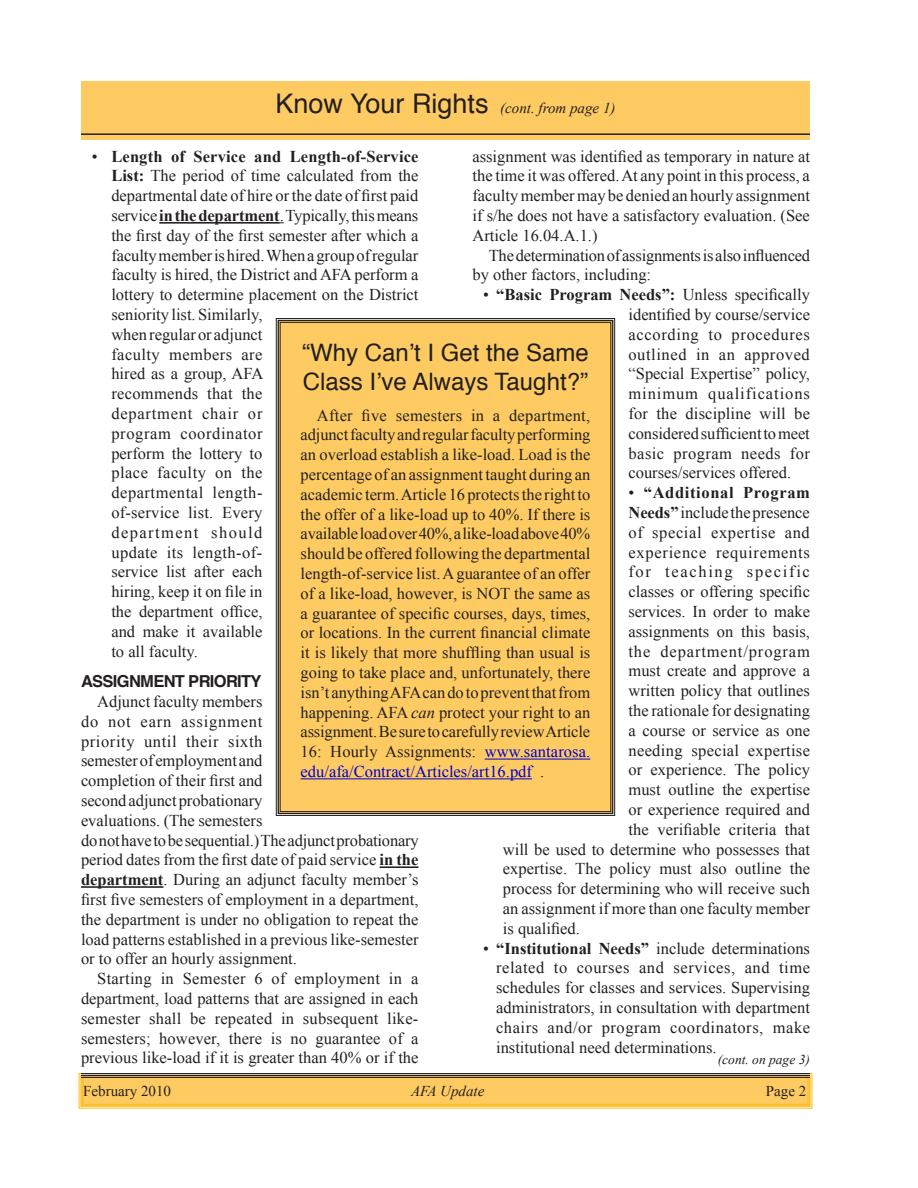
<style>
.page{position:relative;width:918px;height:1188px;background:#fff}
.page>*{position:absolute;margin:0;border:0;box-sizing:border-box;transform-origin:0 0}
.Subhead_1{font:24px/28.8px "Helvetica";color:#231f20}
.Bullet_12{font:16.5px/19.8px "Times New Roman";color:#231f20}
.Body_Text_12{font:16.5px/19.8px "Times New Roman";color:#231f20}
.Indented_Box_11{font:16.5px/19.8px "Times New Roman";color:#231f20;text-align:justify}
.Bullet_11{font:16.5px/19.8px "Times New Roman";color:#231f20;text-align:justify}
.Bullet_12-2{font:16.5px "Times New Roman";letter-spacing:.02em;color:#231f20}
.Bullet_12-3{font:16.5px "Times New Roman";letter-spacing:.045em;color:#231f20}
.Bullet_12-4{font:16.5px "Times New Roman";letter-spacing:.035em;color:#231f20}
.Bullet_12-5{font:16.5px "Times New Roman";letter-spacing:.055em;color:#231f20}
.Bullet_12-6{font:700 16.5px "Times New Roman";letter-spacing:.04em;color:#231f20}
.Bullet_12-7{font:16.5px "Times New Roman";letter-spacing:.1em;color:#231f20}
.Little_Heading{font:700 16.5px "Helvetica";letter-spacing:-.04em;color:#231f20}
.Headline{font:italic 15px "Times New Roman";color:#231f20}
.Subhead_1-2{font:15px "Times New Roman";color:#231f20}
.Subhead_1-3{font:italic 15px "Times New Roman";color:#231f20}
.t1{font:italic 13.5px "Times New Roman";color:#231f20}
.s1{font-family:"Helvetica";font-style:normal;font-size:27px}
.s2{font-weight:700}
.s3{font-weight:400}
.s4{font-style:italic}
.s5{color:#0000d4}
</style>
<div class="page">
<div style="left:81px;top:81px;width:729px;height:59px;background:#fecb62"></div>
<hr style="left:81px;top:133px;width:729px;height:2px;background:#231f20">
<svg style="left:78px;top:1073px;width:735px;height:36px;background:#fccc67"></svg>
<div style="left:80px;top:1075px;width:731px;height:32px;border:1px solid #fcba13"></div>
<div style="left:83px;top:1077px;width:725px;height:28px;border:1px solid #fcba13"></div>
<hr style="left:81px;top:1073px;width:729px;height:1px;background:#231f20">
<hr style="left:81px;top:1075px;width:729px;height:1px;background:#231f20">
<hr style="left:81px;top:1077px;width:729px;height:1px;background:#231f20">
<hr style="left:159px;top:222px;width:121px;height:2px;background:#231f20">
<hr style="left:380px;top:866px;width:38px;height:2px;background:#231f20">
<hr style="left:81px;top:886px;width:82px;height:2px;background:#231f20">
<div style="left:276px;top:318px;width:339px;height:498px;background:#fecb62"></div>
<div style="left:280px;top:322px;width:331px;height:490px;border:1px solid #231f20"></div>
<hr style="left:485px;top:759px;width:105px;height:1px;background:#0000d4">
<hr style="left:301px;top:778px;width:231px;height:1px;background:#0000d4">
<p class="Headline" style="left:275px;top:100px;width:342px"><span class="s1">Know Your Rights</span> (cont. from page 1)</p>
<p class="Body_Text_12" style="left:472px;top:146px;width:339px;text-align:justify">assignment was identified as temporary in nature at the time it was offered. At any point in this process, a faculty member may be denied an hourly assignment if s/he does not have a satisfactory evaluation. (See Article 16.04.A.1.)</p>
<p class="Body_Text_12" style="left:472px;top:245px;width:339px;text-indent:16px">The determination of assignments is also influenced by other factors, including:</p>
<p class="Bullet_12" style="left:628px;top:285px;width:183px;text-align:justify;text-indent:-145px">• <span class="s2">“Basic Program Needs”:</span> Unless specifically identified by course/service according to procedures outlined in an approved “Special Expertise” policy, minimum qualifications for the discipline will be considered sufficient to meet basic program needs for courses/services offered.</p>
<p class="Bullet_12-6" style="left:628px;top:483px;width:183px"><span class="s3">•</span> “Additional Program</p>
<p class="Bullet_12" style="left:628px;top:502px;width:183px"><span class="s2">Needs”</span> include the presence</p>
<p class="Bullet_12-4" style="left:628px;top:523px;width:183px">of special expertise and</p>
<p class="Bullet_12-3" style="left:628px;top:543px;width:183px">experience requirements</p>
<p class="Bullet_12-7" style="left:628px;top:562px;width:183px">for teaching specific</p>
<p class="Bullet_12" style="left:628px;top:582px;width:183px">classes or offering specific</p>
<p class="Bullet_12" style="left:628px;top:601px;width:183px">services. In order to make</p>
<p class="Bullet_12" style="left:628px;top:621px;width:183px">assignments on this basis,</p>
<p class="Bullet_12-5" style="left:628px;top:642px;width:183px">the department/program</p>
<p class="Bullet_12" style="left:628px;top:661px;width:183px">must create and approve a</p>
<p class="Bullet_12" style="left:628px;top:681px;width:183px">written policy that outlines</p>
<p class="Bullet_12" style="left:628px;top:700px;width:183px">the rationale for designating</p>
<p class="Bullet_12" style="left:628px;top:720px;width:183px">a course or service as one</p>
<p class="Bullet_12-2" style="left:628px;top:741px;width:183px">needing special expertise</p>
<p class="Bullet_12" style="left:628px;top:760px;width:183px">or experience. The policy</p>
<p class="Bullet_12" style="left:628px;top:780px;width:183px">must outline the expertise</p>
<p class="Bullet_12" style="left:628px;top:799px;width:183px">or experience required and</p>
<p class="Bullet_12" style="left:628px;top:819px;width:183px">the verifiable criteria that</p>
<p class="Bullet_12" style="left:503px;top:839px;width:309px">will be used to determine who possesses that</p>
<p class="Bullet_12" style="left:503px;top:859px;width:309px">expertise. The policy must also outline the</p>
<p class="Bullet_12" style="left:503px;top:879px;width:309px">process for determining who will receive such</p>
<p class="Bullet_12" style="left:503px;top:898px;width:309px">an assignment if more than one faculty member</p>
<p class="Bullet_12" style="left:503px;top:918px;width:79px">is qualified.</p>
<p class="Bullet_11" style="left:496px;top:938px;width:316px;text-indent:-13px">• <span class="s2">“Institutional Needs”</span> include determinations related to courses and services, and time schedules for classes and services. Supervising administrators, in consultation with department chairs and/or program coordinators, make institutional need determinations.</p>
<p class="Bullet_12" style="left:111px;top:146px;width:309px;text-indent:-20px">• <span class="s2">Length of Service and Length-of-Service<br>List:</span> The period of time calculated from the departmental date of hire or the date of first paid service <span class="s2">in the department</span>. Typically, this means the first day of the first semester after which a faculty member is hired. When a group of regular faculty is hired, the District and AFA perform a lottery to determine placement on the District seniority list. Similarly,<br>when regular or adjunct<br>faculty members are<br>hired as a group, AFA<br>recommends that the<br>department chair or<br>program coordinator<br>perform the lottery to<br>place faculty on the<br>departmental length-<br>of-service list. Every<br>department should<br>update its length-of-<br>service list after each<br>hiring, keep it on file in<br>the department office,<br>and make it available<br>to all faculty.</p>
<p class="Little_Heading" style="left:81px;top:667px;width:182px">ASSIGNMENT PRIORITY</p>
<p class="Body_Text_12" style="left:81px;top:691px;width:339px;text-indent:16px">Adjunct faculty members<br>do not earn assignment<br>priority until their sixth<br>semester of employment and<br>completion of their first and<br>second adjunct probationary<br>evaluations. (The semesters<br>do not have to be sequential.) The adjunct probationary period dates from the first date of paid service <span class="s2">in the department</span>. During an adjunct faculty member’s first five semesters of employment in a department, the department is under no obligation to repeat the load patterns established in a previous like-semester or to offer an hourly assignment.</p>
<p class="Body_Text_12" style="left:81px;top:969px;width:339px;text-align:justify;text-indent:16px">Starting in Semester 6 of employment in a department, load patterns that are assigned in each semester shall be repeated in subsequent like&shy;semesters; however, there is no guarantee of a previous like-load if it is greater than 40% or if the</p>
<p class="Subhead_1" style="left:302px;top:338px;width:288px">“Why Can’t I Get the Same<br>Class I’ve Always Taught?”</p>
<p class="Indented_Box_11" style="left:301px;top:405px;width:291px;text-indent:16px">After five semesters in a department, adjunct faculty and regular faculty performing an overload establish a like-load. Load is the percentage of an assignment taught during an academic term. Article 16 protects the right to the offer of a like-load up to 40%. If there is available load over 40%, a like-load above 40% should be offered following the departmental length-of-service list. A guarantee of an offer of a like-load, however, is NOT the same as a guarantee of specific courses, days, times, or locations. In the current financial climate it is likely that more shuffling than usual is going to take place and, unfortunately, there isn’t anything AFA can do to prevent that from happening. AFA <span class="s4">can</span> protect your right to an assignment. Be sure to carefully review Article 16: Hourly Assignments: <span class="s5">www.santarosa. edu/afa/Contract/Articles/art16.pdf</span> .</p>
<p class="t1" style="left:718px;top:1052px;width:94px">(cont. on page 3)</p>
<p class="Subhead_1-2" style="left:83px;top:1082px;width:89px">February 2010</p>
<p class="Subhead_1-3" style="left:411px;top:1082px;width:75px">AFA Update</p>
<p class="Subhead_1-2" style="left:766px;top:1082px;width:42px">Page 2</p>
</div>
